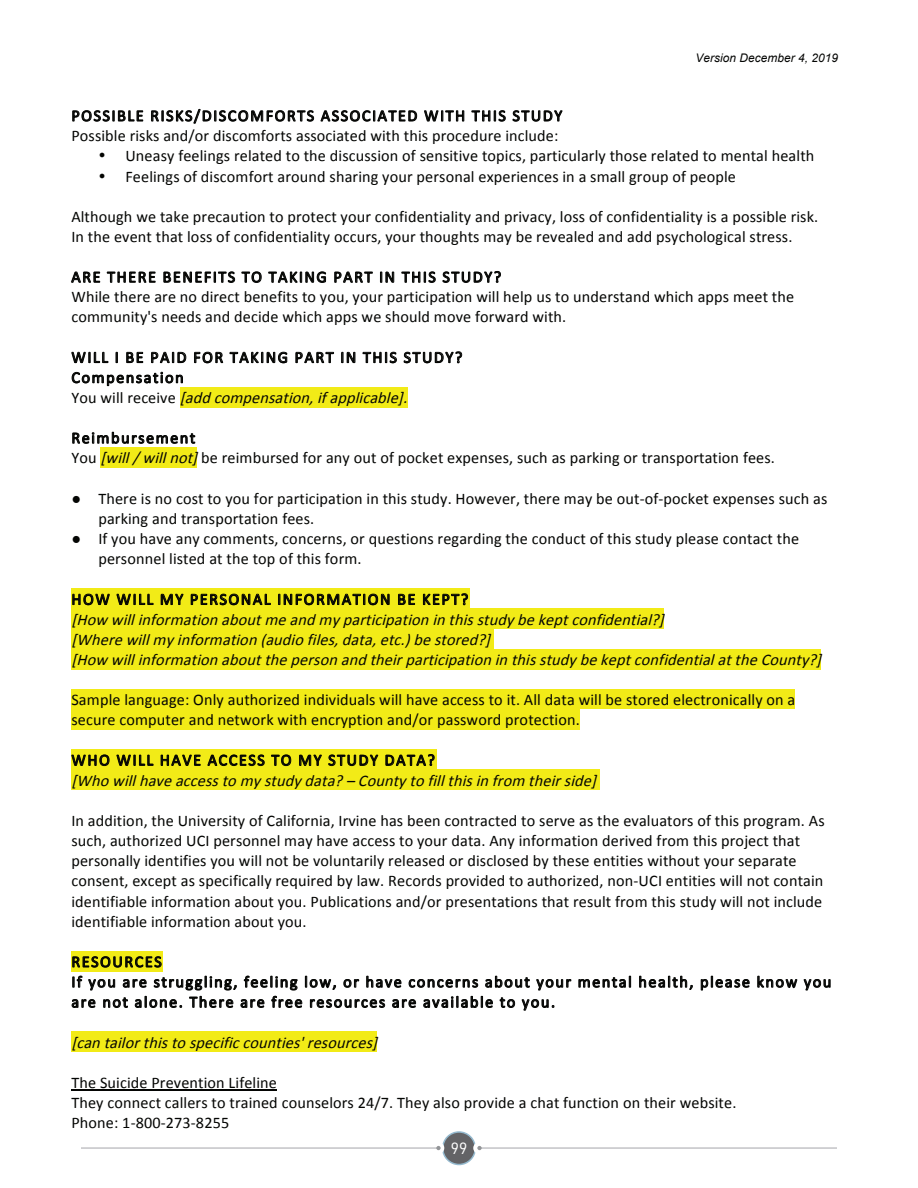
<style>
.page{position:relative;width:918px;height:1188px;background:#fff}
.page>*{position:absolute;margin:0;border:0;box-sizing:border-box;transform-origin:0 0}
.t1{font:16.5px "D DIN";color:#fff}
.t2{font:16.2px/20.1px "Calibri";letter-spacing:.01em;color:#040503}
.t3{font:italic 16.2px/20.1px "Calibri";color:#040503}
.t4{font:16.2px/20.1px "Calibri";letter-spacing:.095em;color:#040503}
.t5{font:italic 11.85px "Arial";letter-spacing:.005em;color:#040503}
.s1{font-style:italic}
.s2{font-family:"Times New Roman"}
</style>
<div class="page">
<div style="left:443px;top:1132px;width:32px;height:33px;background:#636366;border-radius:50%"></div>
<div style="left:442px;top:1131px;width:34px;height:34px;border:2px solid #95bacf;border-radius:50%"></div>
<div style="left:433px;top:1142px;width:11px;height:12px;background:#fff;border-radius:50%"></div>
<div style="left:473px;top:1142px;width:12px;height:12px;background:#fff;border-radius:50%"></div>
<hr style="left:81px;top:1148px;width:357px;height:1px;background:#a5a6aa">
<hr style="left:480px;top:1148px;width:357px;height:1px;background:#a5a6aa">
<svg style="left:436px;top:1146px;width:5px;height:4px"></svg>
<svg style="left:477px;top:1146px;width:5px;height:4px"></svg>
<svg style="left:72px;top:110px;width:71px;height:12px"></svg>
<svg style="left:151px;top:109px;width:163px;height:15px"></svg>
<svg style="left:321px;top:110px;width:96px;height:12px"></svg>
<svg style="left:424px;top:110px;width:40px;height:12px"></svg>
<svg style="left:472px;top:110px;width:34px;height:12px"></svg>
<svg style="left:513px;top:110px;width:49px;height:12px"></svg>
<svg style="left:71px;top:271px;width:29px;height:12px"></svg>
<svg style="left:107px;top:272px;width:49px;height:11px"></svg>
<svg style="left:163px;top:272px;width:72px;height:11px"></svg>
<svg style="left:242px;top:272px;width:20px;height:11px"></svg>
<svg style="left:268px;top:271px;width:58px;height:12px"></svg>
<svg style="left:334px;top:271px;width:39px;height:12px"></svg>
<svg style="left:380px;top:272px;width:14px;height:11px"></svg>
<svg style="left:402px;top:272px;width:34px;height:11px"></svg>
<svg style="left:443px;top:271px;width:58px;height:12px"></svg>
<svg style="left:71px;top:351px;width:37px;height:13px"></svg>
<svg style="left:116px;top:352px;width:2px;height:11px"></svg>
<svg style="left:126px;top:352px;width:17px;height:11px"></svg>
<svg style="left:151px;top:351px;width:35px;height:13px"></svg>
<svg style="left:194px;top:352px;width:29px;height:11px"></svg>
<svg style="left:230px;top:351px;width:57px;height:13px"></svg>
<svg style="left:296px;top:351px;width:38px;height:13px"></svg>
<svg style="left:341px;top:352px;width:14px;height:11px"></svg>
<svg style="left:363px;top:352px;width:34px;height:11px"></svg>
<svg style="left:404px;top:351px;width:58px;height:12px"></svg>
<svg style="left:72px;top:372px;width:111px;height:14px"></svg>
<div style="left:180px;top:387px;width:227px;height:20px;background:#f2eb17"></div>
<svg style="left:72px;top:432px;width:123px;height:12px"></svg>
<div style="left:101px;top:448px;width:96px;height:20px;background:#f2eb17"></div>
<div style="left:71px;top:589px;width:399px;height:20px;background:#f2eb17"></div>
<svg style="left:72px;top:593px;width:38px;height:13px"></svg>
<svg style="left:117px;top:593px;width:37px;height:13px"></svg>
<svg style="left:161px;top:593px;width:22px;height:13px"></svg>
<svg style="left:191px;top:593px;width:80px;height:13px"></svg>
<svg style="left:278px;top:593px;width:112px;height:13px"></svg>
<svg style="left:398px;top:594px;width:17px;height:11px"></svg>
<svg style="left:423px;top:593px;width:45px;height:12px"></svg>
<div style="left:71px;top:609px;width:593px;height:20px;background:#f2eb17"></div>
<div style="left:71px;top:629px;width:423px;height:20px;background:#f2eb17"></div>
<div style="left:71px;top:649px;width:750px;height:20px;background:#f2eb17"></div>
<div style="left:71px;top:689px;width:724px;height:20px;background:#f2eb17"></div>
<div style="left:71px;top:709px;width:509px;height:20px;background:#f2eb17"></div>
<div style="left:71px;top:750px;width:365px;height:20px;background:#f2eb17"></div>
<svg style="left:71px;top:754px;width:38px;height:13px"></svg>
<svg style="left:117px;top:754px;width:36px;height:12px"></svg>
<svg style="left:161px;top:754px;width:40px;height:12px"></svg>
<svg style="left:208px;top:754px;width:57px;height:13px"></svg>
<svg style="left:271px;top:755px;width:20px;height:11px"></svg>
<svg style="left:299px;top:754px;width:23px;height:12px"></svg>
<svg style="left:328px;top:754px;width:50px;height:12px"></svg>
<svg style="left:385px;top:754px;width:50px;height:12px"></svg>
<div style="left:71px;top:770px;width:529px;height:20px;background:#f2eb17"></div>
<div style="left:71px;top:951px;width:92px;height:20px;background:#f2eb17"></div>
<svg style="left:72px;top:956px;width:90px;height:12px"></svg>
<svg style="left:579px;top:976px;width:52px;height:12px"></svg>
<svg style="left:639px;top:976px;width:54px;height:14px"></svg>
<svg style="left:701px;top:976px;width:49px;height:15px"></svg>
<svg style="left:757px;top:976px;width:40px;height:13px"></svg>
<svg style="left:804px;top:979px;width:27px;height:12px"></svg>
<svg style="left:72px;top:976px;width:499px;height:35px"></svg>
<div style="left:71px;top:1032px;width:306px;height:20px;background:#f2eb17"></div>
<hr style="left:71px;top:1090px;width:206px;height:1px;background:#040503">
<p class="t5" style="left:695px;top:51px;width:144px">Version December 4, 2019</p>
<p class="t2" style="left:71px;top:105px;width:492px">POSSIBLE RISKS/DISCOMFORTS ASSOCIATED WITH THIS STUDY<br>Possible risks and/or discomforts associated with this procedure include:</p>
<p class="t2" style="left:98px;top:145px;width:717px">• Uneasy feelings related to the discussion of sensitive topics, particularly those related to mental health</p>
<p class="t2" style="left:98px;top:165px;width:639px">• Feelings of discomfort around sharing your personal experiences in a small group of people</p>
<p class="t2" style="left:71px;top:206px;width:749px">Although we take precaution to protect your confidentiality and privacy, loss of confidentiality is a possible risk.<br>In the event that loss of confidentiality occurs, your thoughts may be revealed and add psychological stress.</p>
<p class="t2" style="left:71px;top:266px;width:724px">ARE THERE BENEFITS TO TAKING PART IN THIS STUDY?<br>While there are no direct benefits to you, your participation will help us to understand which apps meet the community's needs and decide which apps we should move forward with.</p>
<p class="t4" style="left:71px;top:346px;width:393px">WILL I BE PAID FOR TAKING PART IN THIS STUDY?<br>Compensation<br>Y o u w i l l r e c e i v e <span class="s1">[add compensation,ifapplicable].</span></p>
<p class="t2" style="left:71px;top:427px;width:705px">Reimbursement<br>You <span class="s1">[will/willnot]</span>be reimbursed for any out of pocket expenses, such as parking or transportation fees.</p>
<p class="t2" style="left:98px;top:488px;width:731px;text-indent:-27px"><span class="s2">●</span> There is no cost to you for participation in this study. However, there may be out-of-pocket expenses such as parking and transportation fees.</p>
<p class="t2" style="left:98px;top:528px;width:702px;text-indent:-27px"><span class="s2">●</span> If you have any comments, concerns, or questions regarding the conduct of this study please contact the personnel listed at the top of this form.</p>
<p class="t4" style="left:71px;top:588px;width:398px">HOW WILL MY PERSONAL INFORMATION BE KEPT?</p>
<p class="t3" style="left:71px;top:608px;width:756px">[How willinformation aboutmeand myparticipation in thisstudy bekeptconfidential?] [Wherewillmyinformation (audio files,data,etc.)bestored?]<br>[How willinformation abouttheperson and theirparticipation in thisstudy bekeptconfidentialattheCounty?]</p>
<p class="t2" style="left:71px;top:689px;width:725px">Sample language: Only authorized individuals will have access to it. All data will be stored electronically on a secure computer and network with encryption and/or password protection.</p>
<p class="t4" style="left:71px;top:749px;width:365px">WHO WILL HAVE ACCESS TO MY STUDY DATA?</p>
<p class="t3" style="left:71px;top:769px;width:531px">[Who willhaveaccessto mystudydata?–Countyto fillthisin from theirside]</p>
<p class="t2" style="left:71px;top:810px;width:755px">In addition, the University of California, Irvine has been contracted to serve as the evaluators of this program. As such, authorized UCI personnel may have access to your data. Any information derived from this project that personally identifies you will not be voluntarily released or disclosed by these entities without your separate consent, except as specifically required by law. Records provided to authorized, non-UCI entities will not contain identifiable information about you. Publications and/or presentations that result from this study will not include identifiable information about you.</p>
<p class="t4" style="left:71px;top:951px;width:761px">RESOURCES<br>If you are struggling, feeling low, or have concerns about your mental health, please know you are not alone. There are free resources are available to you.</p>
<p class="t3" style="left:71px;top:1031px;width:312px">[can tailorthisto specificcounties'resources]</p>
<p class="t2" style="left:71px;top:1072px;width:667px">The Suicide Prevention Lifeline<br>They connect callers to trained counselors 24/7. They also provide a chat function on their website.<br>Phone: 1-800-273-8255</p>
<p class="t1" style="left:451px;top:1140px;width:18px">99</p>
</div>
